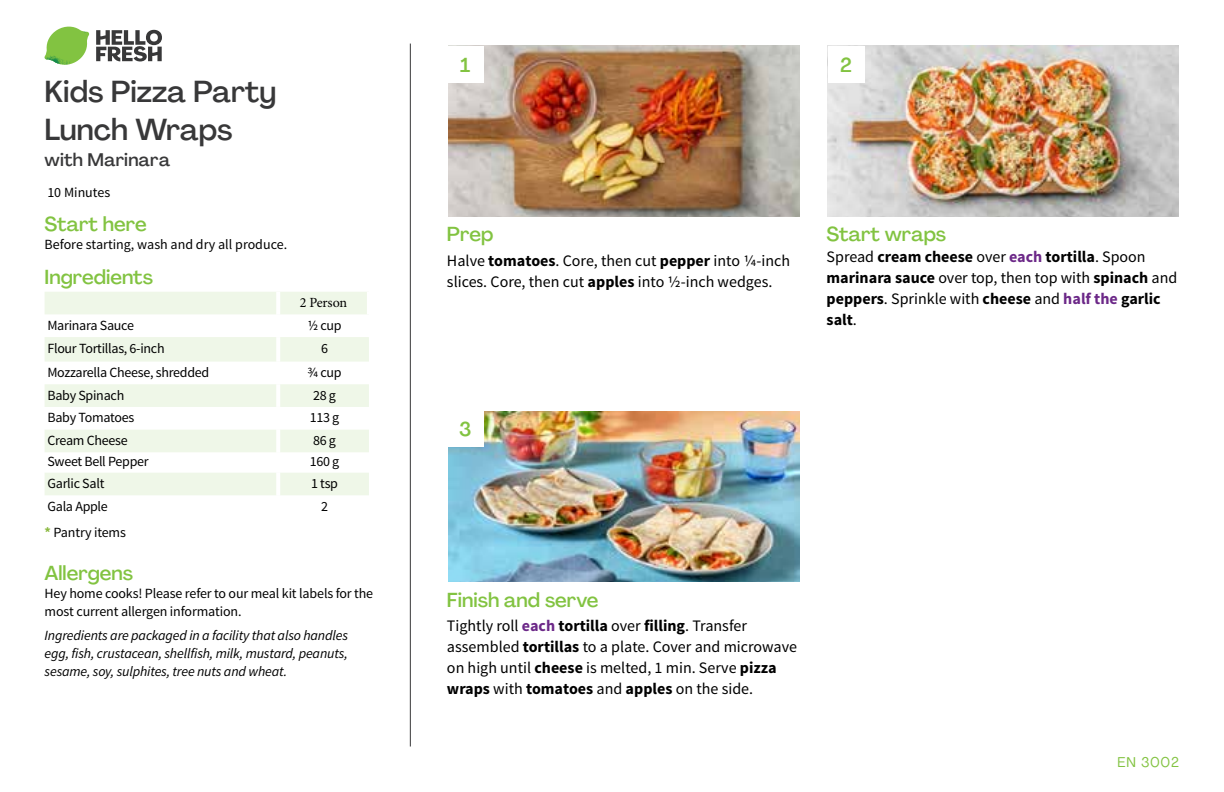
<style>
.page{position:relative;width:1224px;height:792px;background:#fff}
.page>*{position:absolute;margin:0;border:0;box-sizing:border-box;transform-origin:0 0}
.t1{font:500 30px/38px "Agrandir";color:#383839}
.t2{font:500 20px "Agrandir";color:#82c341}
.t3{font:500 18px "Agrandir";letter-spacing:.015em;color:#383839}
.t4{font:16px/21px "Source Sans Pro";color:#000}
.t5{font:700 16px/21px "Source Sans Pro";color:#000}
.t6{font:14px/18px "Source Sans Pro";letter-spacing:-.02em;color:#000}
.t7{font:italic 14px/18px "Source Sans Pro";letter-spacing:-.01em;color:#000;text-align:justify}
.t8{font:14px "Source Sans Pro";color:#000}
.t9{font:14px "Minion Pro";letter-spacing:-.015em;color:#000}
.t10{font:14px "Agrandir";letter-spacing:.05em;color:#82c341}
.s1{font-weight:700;color:#8cba42}
.s2{font-weight:700}
.s3{font-weight:400}
.s4{color:#6c2888}
.s5{font-weight:700;color:#6c2888}
</style>
<div class="page">
<svg style="left:96px;top:29px;width:66px;height:33px"></svg>
<svg style="left:48px;top:27px;width:39px;height:25px"></svg>
<img style="left:69px;top:27px;width:20px;height:17px">
<img style="left:47px;top:41px;width:38px;height:7px">
<img style="left:44px;top:44px;width:40px;height:21px">
<img style="left:68px;top:48px;width:17px;height:17px">
<hr style="left:410px;top:44px;width:1px;height:703px;background:#383839">
<svg style="left:45px;top:292px;width:324px;height:203px;fill:#eff7e8"></svg>
<hr style="left:276px;top:292px;width:4px;height:22px;background:#fff">
<hr style="left:367px;top:292px;width:4px;height:22px;background:#fff">
<hr style="left:276px;top:314px;width:4px;height:23px;background:#fff">
<hr style="left:276px;top:337px;width:4px;height:25px;background:#fff">
<hr style="left:276px;top:362px;width:4px;height:22px;background:#fff">
<hr style="left:276px;top:384px;width:4px;height:23px;background:#fff">
<hr style="left:276px;top:407px;width:4px;height:23px;background:#fff">
<hr style="left:276px;top:430px;width:4px;height:22px;background:#fff">
<hr style="left:276px;top:452px;width:4px;height:21px;background:#fff">
<hr style="left:276px;top:473px;width:4px;height:22px;background:#fff">
<img style="left:448px;top:46px;width:351px;height:170px">
<img style="left:448px;top:411px;width:351px;height:171px">
<img style="left:828px;top:46px;width:351px;height:170px">
<div style="left:447px;top:46px;width:37px;height:36px;background:#fff"></div>
<div style="left:447px;top:411px;width:37px;height:36px;background:#fff"></div>
<div style="left:828px;top:46px;width:36px;height:36px;background:#fff"></div>
<h1 class="t1" style="left:45px;top:72px;width:233px">Kids Pizza Party<br>Lunch Wraps</h1>
<p class="t3" style="left:45px;top:148px;width:127px">with Marinara</p>
<p class="t8" style="left:47px;top:184px;width:64px">10 Minutes</p>
<p class="t2" style="left:45px;top:212px;width:104px">Start here</p>
<p class="t8" style="left:45px;top:236px;width:244px">Before starting, wash and dry all produce.</p>
<p class="t2" style="left:45px;top:264px;width:110px">Ingredients</p>
<p class="t9" style="left:300px;top:293px;width:49px">2 Person</p>
<p class="t6" style="left:47px;top:316px;width:88px">Marinara Sauce</p>
<p class="t6" style="left:307px;top:316px;width:36px">1/2 cup</p>
<p class="t6" style="left:47px;top:340px;width:119px">Flour Tortillas, 6-inch</p>
<p class="t6" style="left:321px;top:340px;width:8px">6</p>
<p class="t6" style="left:47px;top:363px;width:163px">Mozzarella Cheese, shredded</p>
<p class="t6" style="left:307px;top:363px;width:36px">3/4 cup</p>
<p class="t6" style="left:47px;top:386px;width:78px">Baby Spinach</p>
<p class="t6" style="left:313px;top:386px;width:24px">28 g</p>
<p class="t6" style="left:47px;top:409px;width:88px">Baby Tomatoes</p>
<p class="t6" style="left:310px;top:409px;width:31px">113 g</p>
<p class="t6" style="left:47px;top:432px;width:82px">Cream Cheese</p>
<p class="t6" style="left:313px;top:432px;width:24px">86 g</p>
<p class="t6" style="left:47px;top:453px;width:103px">Sweet Bell Pepper</p>
<p class="t6" style="left:310px;top:453px;width:31px">160 g</p>
<p class="t6" style="left:47px;top:475px;width:58px">Garlic Salt</p>
<p class="t6" style="left:311px;top:475px;width:28px">1 tsp</p>
<p class="t6" style="left:47px;top:497px;width:62px">Gala Apple</p>
<p class="t6" style="left:321px;top:497px;width:8px">2</p>
<p class="t6" style="left:45px;top:524px;width:83px"><span class="s1">*</span> Pantry items</p>
<p class="t2" style="left:45px;top:561px;width:90px">Allergens</p>
<p class="t6" style="left:45px;top:585px;width:330px">Hey home cooks! Please refer to our meal kit labels for the most current allergen information.</p>
<p class="t7" style="left:45px;top:626px;width:305px">Ingredients are packaged in a facility that also handles egg, fish, crustacean, shellfish, milk, mustard, peanuts, sesame, soy, sulphites, tree nuts and wheat.</p>
<p class="t2" style="left:460px;top:52px;width:12px">1</p>
<p class="t2" style="left:840px;top:52px;width:13px">2</p>
<p class="t2" style="left:447px;top:222px;width:48px">Prep</p>
<p class="t4" style="left:447px;top:250px;width:345px">Halve <span class="s2">tomatoes</span>. Core, then cut <span class="s2">pepper</span> into 1/4-inch slices. Core, then cut <span class="s2">apples</span> into 1/2-inch wedges.</p>
<p class="t2" style="left:827px;top:222px;width:121px">Start wraps</p>
<p class="t5" style="left:827px;top:247px;width:352px"><span class="s3">Spread</span> cream cheese <span class="s3">over</span> <span class="s4">each</span> tortilla<span class="s3">. Spoon </span>marinara sauce <span class="s3">over top, then top with</span> spinach <span class="s3">and </span>peppers<span class="s3">. Sprinkle with</span> cheese <span class="s3">and</span> <span class="s4">half the</span> garlic salt<span class="s3">.</span></p>
<p class="t2" style="left:459px;top:417px;width:14px">3</p>
<p class="t2" style="left:447px;top:587px;width:153px">Finish and serve</p>
<p class="t4" style="left:447px;top:616px;width:352px">Tightly roll <span class="s5">each</span> <span class="s2">tortilla</span> over <span class="s2">filling</span>. Transfer assembled <span class="s2">tortillas</span> to a plate. Cover and microwave on high until <span class="s2">cheese</span> is melted, 1 min. Serve <span class="s2">pizza wraps</span> with <span class="s2">tomatoes</span> and <span class="s2">apples</span> on the side.</p>
<p class="t10" style="left:1118px;top:753px;width:63px">EN 3002</p>
</div>
